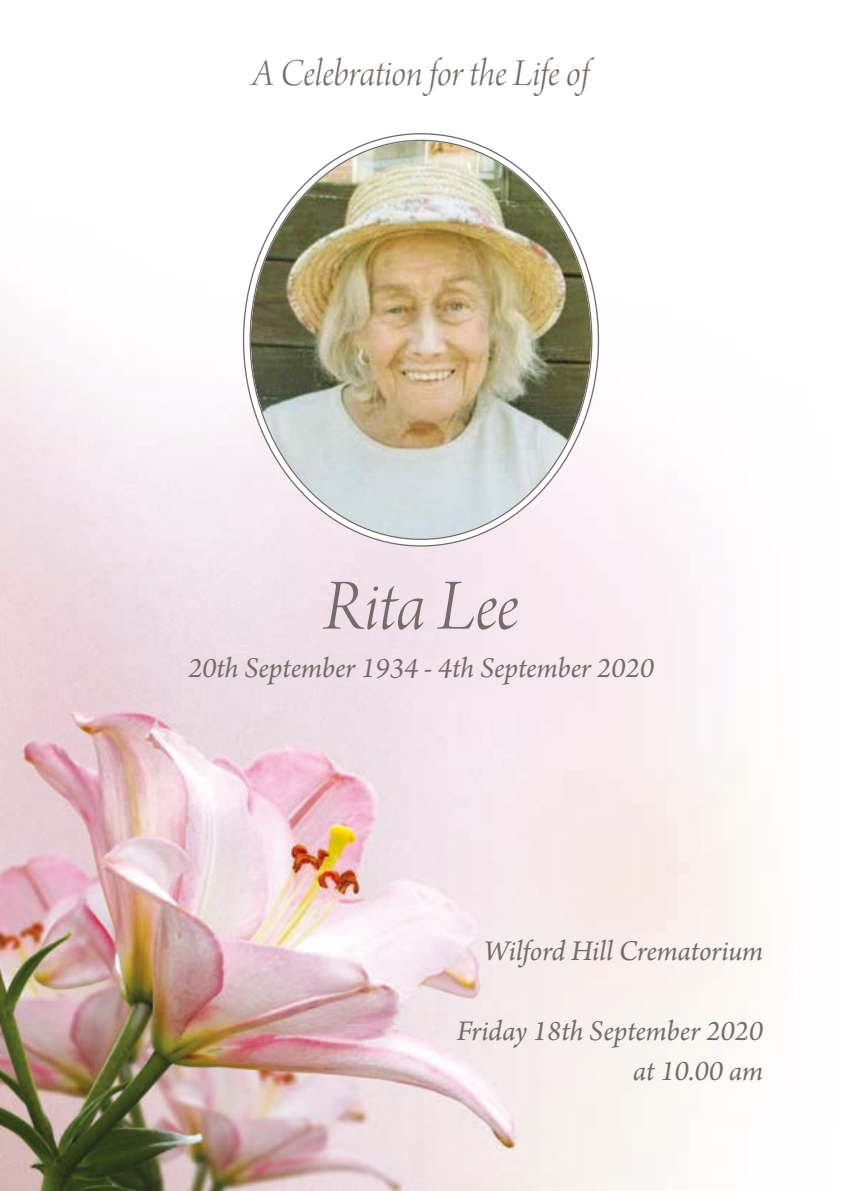
<style>
.page{position:relative;width:842px;height:1191px;background:#fff}
.page>*{position:absolute;margin:0;border:0;box-sizing:border-box;transform-origin:0 0}
.t1{font:76px "Arno Pro Light Italic Display";color:#756d69}
.t2{font:40px "Arno Pro Light Italic Display";letter-spacing:-.005em;color:#756d69}
.t3{font:italic 30px/40px "Arno Pro";letter-spacing:-.005em;color:#756d69;text-align:right}
</style>
<div class="page">
<img style="left:0;top:133px;width:770px;height:1058px">
<img style="left:251px;top:141px;width:340px;height:397px">
<h2 class="t2" style="left:253px;top:51px;width:338px">A Celebration for the Life of</h2>
<h1 class="t1" style="left:323px;top:563px;width:197px">Rita Lee</h1>
<p class="t3" style="left:188px;top:650px;width:467px">20th September 1934 - 4th September 2020</p>
<p class="t3" style="left:484px;top:932px;width:281px">Wilford Hill Crematorium</p>
<p class="t3" style="left:457px;top:1012px;width:308px">Friday 18th September 2020 at 10.00 am</p>
</div>
